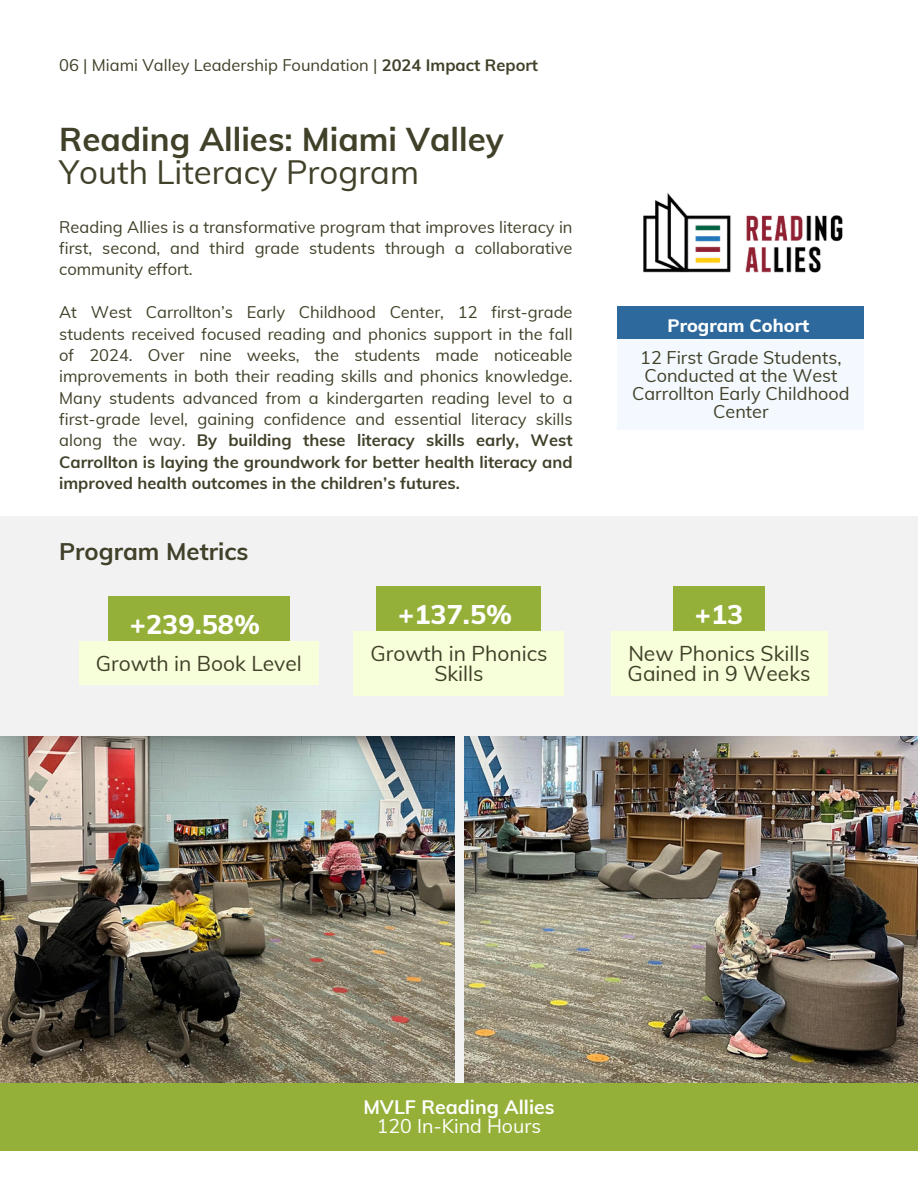
<style>
.page{position:relative;width:918px;height:1188px;background:#fff}
.page>*{position:absolute;margin:0;border:0;box-sizing:border-box;transform-origin:0 0}
.t1{font:700 33px/32.7px "Muli";color:#414029}
.t2{font:800 27px "Muli";color:#fff}
.t3{font:700 24px "Muli";color:#414029}
.t4{font:21px/20.2px "Muli";color:#414029;text-align:center}
.t5{font:700 19.5px "Muli";color:#fff}
.t6{font:19.5px "Muli";color:#fff}
.t7{font:18px/18px "Muli";color:#414029;text-align:center}
.t8{font:800 18px "Muli";color:#fff}
.t9{font:16.5px/21.3px "Muli";color:#414029;text-align:justify}
.s1{font-weight:700}
.s2{font-weight:400}
</style>
<div class="page">
<div style="left:0;top:516px;width:918px;height:635px;background:#f2f2f2"></div>
<img style="left:0;top:737px;width:454px;height:347px">
<img style="left:643px;top:193px;width:200px;height:80px">
<div style="left:618px;top:306px;width:246px;height:37px;background:#2d699c"></div>
<div style="left:618px;top:339px;width:246px;height:91px;background:#f3f9fe"></div>
<img style="left:464px;top:737px;width:454px;height:347px">
<div style="left:108px;top:596px;width:181px;height:56px;background:#95b039"></div>
<div style="left:79px;top:642px;width:240px;height:43px;background:#f7ffda"></div>
<div style="left:377px;top:586px;width:164px;height:56px;background:#95b039"></div>
<div style="left:354px;top:631px;width:210px;height:64px;background:#f7ffda"></div>
<div style="left:673px;top:586px;width:92px;height:56px;background:#95b039"></div>
<div style="left:611px;top:631px;width:216px;height:64px;background:#f7ffda"></div>
<div style="left:0;top:1084px;width:918px;height:67px;background:#95b039"></div>
<p class="t9" style="left:59px;top:54px;width:480px">06 | Miami Valley Leadership Foundation | <span class="s1">2024 Impact Report</span></p>
<h1 class="t1" style="left:59px;top:122px;width:446px">Reading Allies: Miami Valley<br><span class="s2">Youth Literacy Program</span></h1>
<p class="t9" style="left:59px;top:216px;width:515px">Reading Allies is a transformative program that improves literacy in first, second, and third grade students through a collaborative community effort.</p>
<p class="t9" style="left:59px;top:301px;width:515px">At West Carrollton’s Early Childhood Center, 12 first-grade students received focused reading and phonics support in the fall of 2024. Over nine weeks, the students made noticeable improvements in both their reading skills and phonics knowledge.<br>Many students advanced from a kindergarten reading level to a first-grade level, gaining confidence and essential literacy skills along the way. <span class="s1">By building these literacy skills early, West Carrollton is laying the groundwork for better health literacy and improved health outcomes in the children’s futures.</span></p>
<p class="t3" style="left:59px;top:536px;width:191px">Program Metrics</p>
<h3 class="t2" style="left:130px;top:607px;width:132px">+239.58%</h3>
<p class="t4" style="left:96px;top:653px;width:208px">Growth in Book Level</p>
<h4 class="t2" style="left:398px;top:597px;width:116px">+137.5%</h4>
<p class="t4" style="left:370px;top:643px;width:179px">Growth in Phonics<br>Skills</p>
<p class="t8" style="left:668px;top:314px;width:143px">Program Cohort</p>
<p class="t7" style="left:632px;top:348px;width:219px">12 First Grade Students,<br>Conducted at the West<br>Carrollton Early Childhood<br>Center</p>
<h4 class="t2" style="left:695px;top:597px;width:50px">+13</h4>
<p class="t4" style="left:628px;top:643px;width:184px;text-align:left">New Phonics Skills<br>Gained in 9 Weeks</p>
<h4 class="t5" style="left:363px;top:1094px;width:193px">MVLF Reading Allies</h4>
<p class="t6" style="left:377px;top:1113px;width:166px">120 In-Kind Hours</p>
</div>
